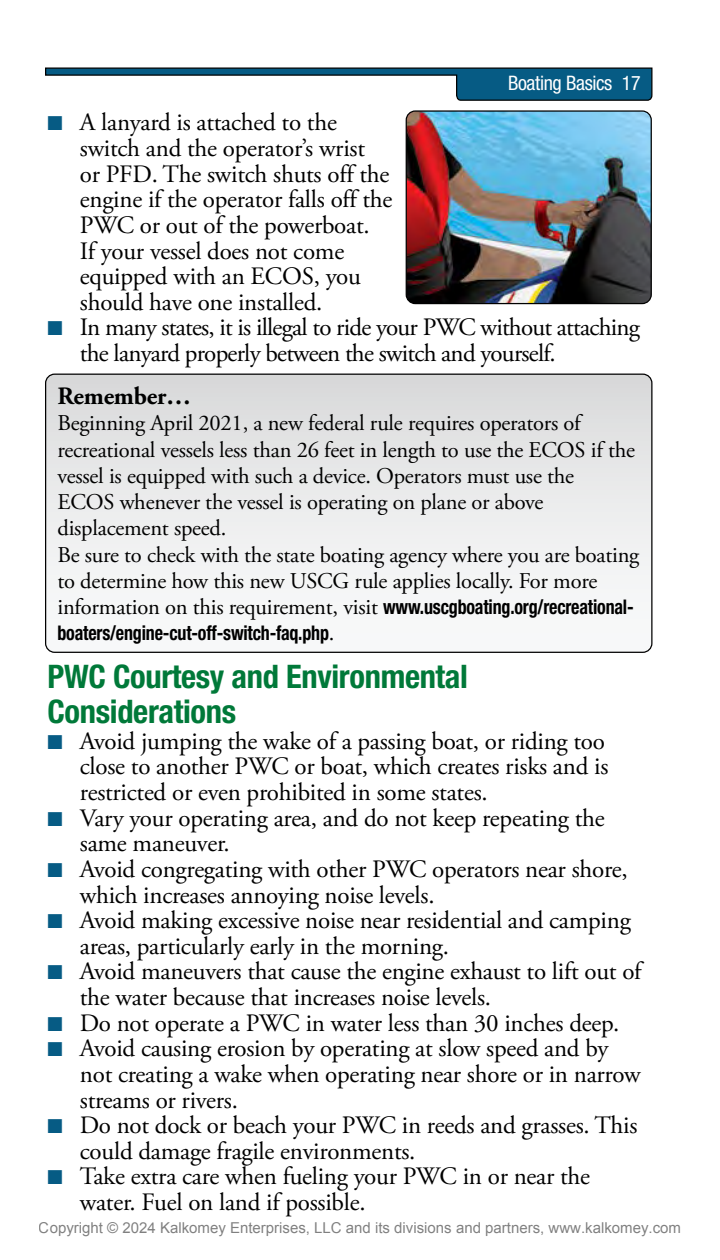
<style>
.page{position:relative;width:720px;height:1260px;background:#fff}
.page>*{position:absolute;margin:0;border:0;box-sizing:border-box;transform-origin:0 0}
.t1{font:700 condensed 32.5px/35px "Helvetica Neue LT Std";letter-spacing:-.01em;color:#007939}
.t2{font:25px/25.5px "Adobe Garamond Pro";letter-spacing:-.01em;color:#000}
.t3{font:25px/25.5px "Adobe Garamond Pro";letter-spacing:-.03em;color:#000}
.t4{font:700 25px "Adobe Garamond Pro";letter-spacing:-.01em;color:#000}
.t5{font:22.5px/26.2px "Adobe Garamond Pro";letter-spacing:-.01em;color:#000}
.t6{font:700 condensed 20.25px "Helvetica Neue LT Std";letter-spacing:-.01em;color:#000;scale:.89 1}
.t7{font:condensed 20px "Helvetica Neue LT Std";letter-spacing:-.02em;color:#fff}
.t8{font:15px "Arial";color:rgb(0 0 0/.5)}
.s1{color:#065b84}
.s2{font-family:"Helvetica Neue LT Std";font-weight:700;font-stretch:condensed;font-size:20.25px}
.s3{font-family:"Adobe Garamond Pro";font-weight:400;font-stretch:normal;font-size:22.5px}
</style>
<div class="page">
<svg style="left:45px;top:67px;width:608px;height:34px"></svg>
<svg style="left:46px;top:374px;width:605px;height:277px"></svg>
<div style="left:45px;top:374px;width:608px;height:279px;border:1px solid #000;border-radius:9px"></div>
<img style="left:406px;top:112px;width:244px;height:192px">
<div style="left:406px;top:110px;width:246px;height:194px;border:1px solid #000;border-radius:9px"></div>
<p class="t7" style="left:508px;top:71px;width:134px">Boating Basics 17</p>
<p class="t2" style="left:80px;top:111px;width:314px;text-indent:-32px"><span class="s1">■</span> A lanyard is attached to the switch and the operator’s wrist<br>or PFD. The switch shuts off the engine if the operator falls off the<br>PWC or out of the powerboat.<br>If your vessel does not come equipped with an ECOS, you should have one installed.</p>
<p class="t3" style="left:80px;top:316px;width:562px;text-indent:-32px"><span class="s1">■</span> In many states, it is illegal to ride your PWC without attaching the lanyard properly between the switch and yourself.</p>
<p class="t4" style="left:57px;top:382px;width:135px">Remember…</p>
<p class="t5" style="left:57px;top:411px;width:583px">Beginning April 2021, a new federal rule requires operators of recreational vessels less than 26 feet in length to use the ECOS if the vessel is equipped with such a device. Operators must use the<br>ECOS whenever the vessel is operating on plane or above displacement speed.<br>Be sure to check with the state boating agency where you are boating to determine how this new USCG rule applies locally. For more information on this requirement, visit <span class="s2">www.uscgboating.org/recreational-</span></p>
<p class="t6" style="left:57px;top:621px;width:313px">boaters/engine-cut-off-switch-faq.php<span class="s3">.</span></p>
<h1 class="t1" style="left:48px;top:659px;width:422px">PWC Courtesy and Environmental<br>Considerations</h1>
<p class="t2" style="left:80px;top:729px;width:530px;text-indent:-32px"><span class="s1">■</span> Avoid jumping the wake of a passing boat, or riding too close to another PWC or boat, which creates risks and is restricted or even prohibited in some states.</p>
<p class="t2" style="left:80px;top:806px;width:526px;text-indent:-32px"><span class="s1">■</span> Vary your operating area, and do not keep repeating the same maneuver.</p>
<p class="t2" style="left:80px;top:857px;width:549px;text-indent:-32px"><span class="s1">■</span> Avoid congregating with other PWC operators near shore, which increases annoying noise levels.</p>
<p class="t2" style="left:80px;top:908px;width:552px;text-indent:-32px"><span class="s1">■</span> Avoid making excessive noise near residential and camping areas, particularly early in the morning.</p>
<p class="t2" style="left:80px;top:960px;width:563px;text-indent:-32px"><span class="s1">■</span> Avoid maneuvers that cause the engine exhaust to lift out of the water because that increases noise levels.</p>
<p class="t2" style="left:47px;top:1011px;width:573px"><span class="s1">■</span> Do not operate a PWC in water less than 30 inches deep.</p>
<p class="t2" style="left:80px;top:1037px;width:562px;text-indent:-32px"><span class="s1">■</span> Avoid causing erosion by operating at slow speed and by not creating a wake when operating near shore or in narrow streams or rivers.</p>
<p class="t2" style="left:80px;top:1113px;width:559px;text-indent:-32px"><span class="s1">■</span> Do not dock or beach your PWC in reeds and grasses. This could damage fragile environments.</p>
<p class="t2" style="left:80px;top:1165px;width:512px;text-indent:-32px"><span class="s1">■</span> Take extra care when fueling your PWC in or near the water. Fuel on land if possible.</p>
<p class="t8" style="left:39px;top:1218px;width:644px">Copyright © 2024 Kalkomey Enterprises, LLC and its divisions and partners, www.kalkomey.com</p>
</div>
